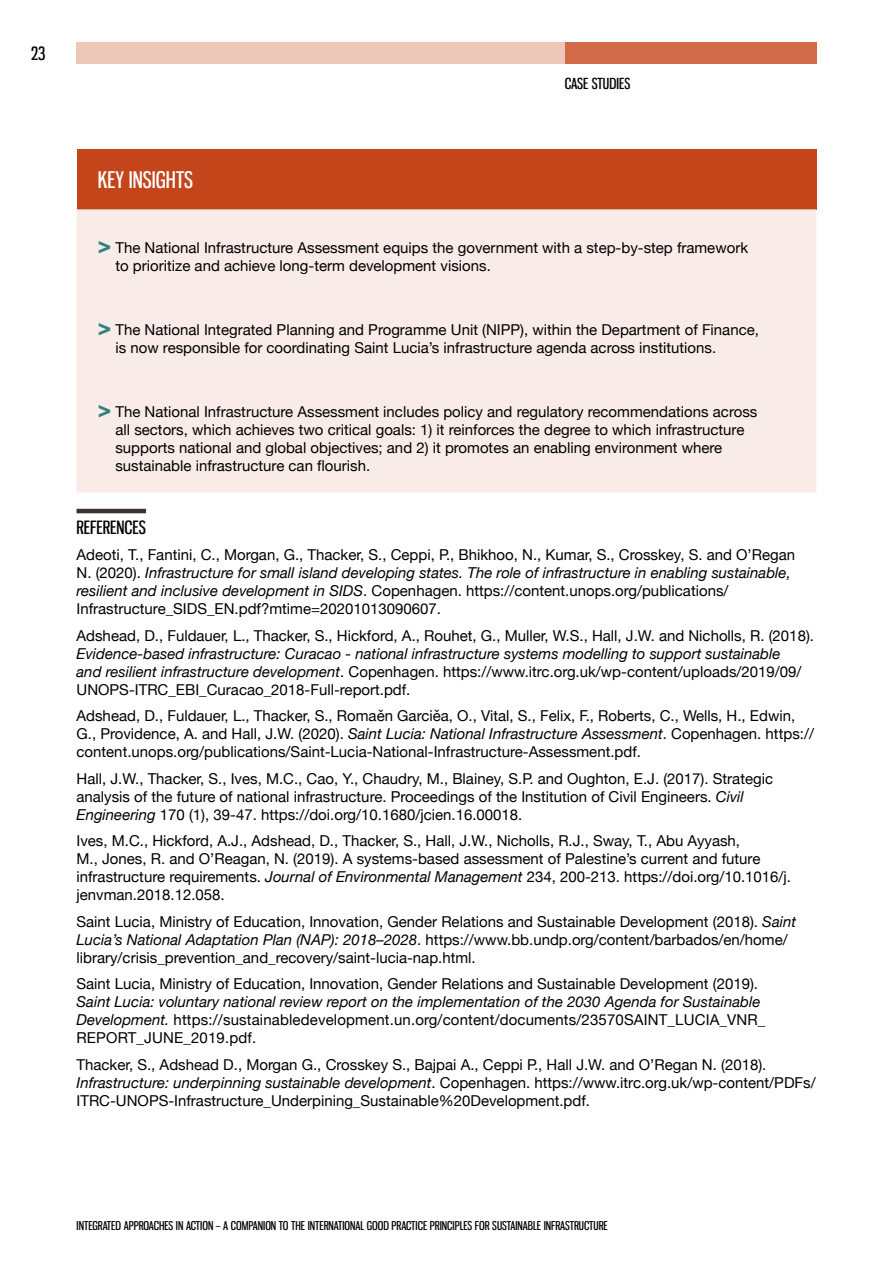
<style>
.page{position:relative;width:893px;height:1263px;background:#fff}
.page>*{position:absolute;margin:0;border:0;box-sizing:border-box;transform-origin:0 0}
.AVENIR_JUST{font:22.5px "Gnuolane Rg";color:#fff}
.AVENIR_JUST-2{font:18px "Gnuolane Rg";color:#000}
.AVENIR_JUST-3{font:15px/18px "Helvetica Neue";color:#000}
.t1{font:15px "Gnuolane Rg";color:#000}
.t2{font:12px "Gnuolane Rg";color:#000}
.s1{font-weight:900;font-stretch:condensed;font-size:22.5px;color:#318278}
.s2{font-style:italic}
</style>
<div class="page">
<div style="left:77px;top:43px;width:488px;height:21px;background:#eec7bb"></div>
<div style="left:565px;top:43px;width:251px;height:21px;background:#d16a49"></div>
<hr style="left:77px;top:509px;width:69px;height:4px;background:#3c3039">
<div style="left:77px;top:149px;width:739px;height:60px;background:#c5451b"></div>
<div style="left:77px;top:209px;width:739px;height:284px;background:#f9ece8"></div>
<p class="AVENIR_JUST-2" style="left:31px;top:43px;width:16px">23</p>
<p class="t1" style="left:565px;top:74px;width:67px">CASE STUDIES</p>
<p class="AVENIR_JUST" style="left:98px;top:166px;width:97px">KEY INSIGHTS</p>
<p class="AVENIR_JUST-3" style="left:115px;top:239px;width:634px;text-indent:-18px"><span class="s1">&gt;</span> The National Infrastructure Assessment equips the government with a step-by-step framework to prioritize and achieve long-term development visions.</p>
<p class="AVENIR_JUST-3" style="left:115px;top:321px;width:645px;text-indent:-18px"><span class="s1">&gt;</span> The National Integrated Planning and Programme Unit (NIPP), within the Department of Finance, is now responsible for coordinating Saint Lucia’s infrastructure agenda across institutions.</p>
<p class="AVENIR_JUST-3" style="left:115px;top:404px;width:643px;text-indent:-18px"><span class="s1">&gt;</span> The National Infrastructure Assessment includes policy and regulatory recommendations across all sectors, which achieves two critical goals: 1) it reinforces the degree to which infrastructure supports national and global objectives; and 2) it promotes an enabling environment where sustainable infrastructure can flourish.</p>
<p class="AVENIR_JUST-2" style="left:77px;top:516px;width:71px">REFERENCES</p>
<p class="AVENIR_JUST-3" style="left:77px;top:547px;width:720px">Adeoti, T., Fantini, C., Morgan, G., Thacker, S., Ceppi, P., Bhikhoo, N., Kumar, S., Crosskey, S. and O’Regan N. (2020). <span class="s2">Infrastructure for small island developing states. The role of infrastructure in enabling sustainable, resilient and inclusive development in SIDS</span>. Copenhagen. https://content.unops.org/publications/ Infrastructure_SIDS_EN.pdf?mtime=20201013090607.</p>
<p class="AVENIR_JUST-3" style="left:77px;top:627px;width:739px">Adshead, D., Fuldauer, L., Thacker, S., Hickford, A., Rouhet, G., Muller, W.S., Hall, J.W. and Nicholls, R. (2018).<br><span class="s2">Evidence-based infrastructure: Curacao - national infrastructure systems modelling to support sustainable<br>and resilient infrastructure development</span>. Copenhagen. https://www.itrc.org.uk/wp-content/uploads/2019/09/ UNOPS-ITRC_EBI_Curacao_2018-Full-report.pdf.</p>
<p class="AVENIR_JUST-3" style="left:77px;top:708px;width:739px">Adshead, D., Fuldauer, L., Thacker, S., Romaěn Garciěa, O., Vital, S., Felix, F., Roberts, C., Wells, H., Edwin,<br>G., Providence, A. and Hall, J.W. (2020). <span class="s2">Saint Lucia: National Infrastructure Assessment</span>. Copenhagen. https:// content.unops.org/publications/Saint-Lucia-National-Infrastructure-Assessment.pdf.</p>
<p class="AVENIR_JUST-3" style="left:77px;top:770px;width:698px">Hall, J.W., Thacker, S., Ives, M.C., Cao, Y., Chaudry, M., Blainey, S.P. and Oughton, E.J. (2017). Strategic analysis of the future of national infrastructure. Proceedings of the Institution of Civil Engineers. <span class="s2">Civil<br>Engineering</span> 170 (1), 39-47. https://doi.org/10.1680/jcien.16.00018.</p>
<p class="AVENIR_JUST-3" style="left:77px;top:833px;width:716px">Ives, M.C., Hickford, A.J., Adshead, D., Thacker, S., Hall, J.W., Nicholls, R.J., Sway, T., Abu Ayyash,<br>M., Jones, R. and O’Reagan, N. (2019). A systems-based assessment of Palestine’s current and future infrastructure requirements. <span class="s2">Journal of Environmental Management</span> 234, 200-213. https://doi.org/10.1016/j. jenvman.2018.12.058.</p>
<p class="AVENIR_JUST-3" style="left:77px;top:913px;width:721px">Saint Lucia, Ministry of Education, Innovation, Gender Relations and Sustainable Development (2018). <span class="s2">Saint<br>Lucia’s National Adaptation Plan (NAP): 2018–2028</span>. https://www.bb.undp.org/content/barbados/en/home/ library/crisis_prevention_and_recovery/saint-lucia-nap.html.</p>
<p class="AVENIR_JUST-3" style="left:77px;top:976px;width:690px">Saint Lucia, Ministry of Education, Innovation, Gender Relations and Sustainable Development (2019).<br><span class="s2">Saint Lucia: voluntary national review report on the implementation of the 2030 Agenda for Sustainable Development.</span> https://sustainabledevelopment.un.org/content/documents/23570SAINT_LUCIA_VNR_ REPORT_JUNE_2019.pdf.</p>
<p class="AVENIR_JUST-3" style="left:77px;top:1056px;width:741px">Thacker, S., Adshead D., Morgan G., Crosskey S., Bajpai A., Ceppi P., Hall J.W. and O’Regan N. (2018).<br><span class="s2">Infrastructure: underpinning sustainable development</span>. Copenhagen. https://www.itrc.org.uk/wp-content/PDFs/<br>ITRC-UNOPS-Infrastructure_Underpining_Sustainable%20Development.pdf.</p>
<p class="t2" style="left:77px;top:1218px;width:533px">INTEGRATED APPROACHES IN ACTION – A COMPANION TO THE INTERNATIONAL GOOD PRACTICE PRINCIPLES FOR SUSTAINABLE INFRASTRUCTURE</p>
</div>
